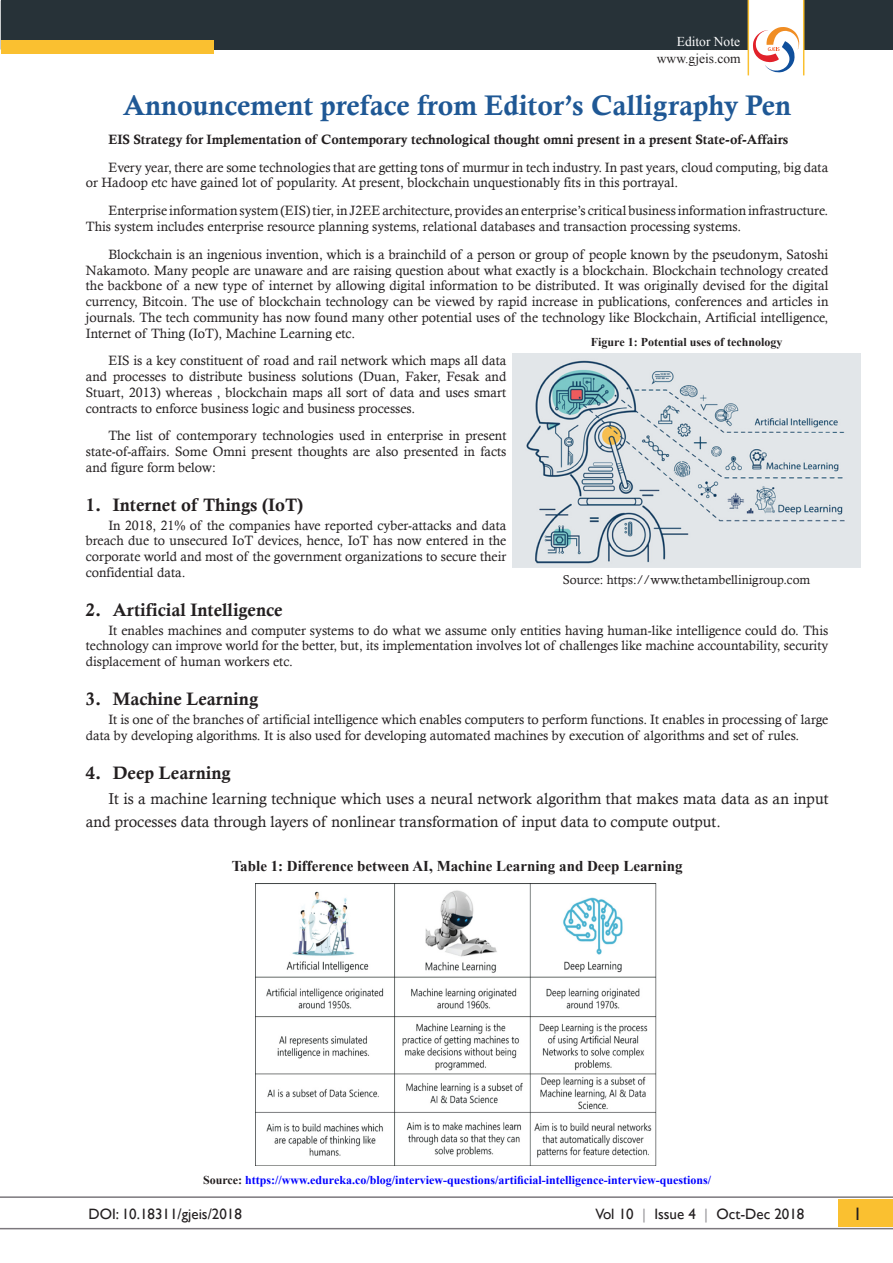
<style>
.page{position:relative;width:893px;height:1263px;background:#fff}
.page>*{position:absolute;margin:0;border:0;box-sizing:border-box;transform-origin:0 0}
.Paragraph_Style_2{font:28.35px "Calis MT Bol";color:#1f5895}
.Paragraph_Style_6{font:18px "Calis MT Bol";color:#231f20}
.t1{font:18px "Gill Sans";color:#231f20}
.Body_text{font:15.75px/22.5px "Calisto";color:#231f20}
.t2{font:700 15px "Times New Roman";color:#231f20}
.t3{font:15px "Gill Sans";color:#231f20}
.Body_text-2{font:13.5px/15.8px "Calisto";color:#231f20;text-align:justify}
.Body_text-3{font:13.5px "Calis MT Bol";color:#231f20}
.t4{font:13.5px "Times New Roman";color:#231f20}
.t5{font:13.5px "Times New Roman";color:#fff}
.Body_text-4{font:12.75px "Calisto";color:#231f20}
.t6{font:700 12px "Times New Roman";color:#00f}
.t7{font:700 12px "Times New Roman";color:#231f20}
.s1{color:#231f20}
.s2{color:#99979b}
</style>
<div class="page">
<div style="left:839px;top:1199px;width:54px;height:27px;background:#fac030"></div>
<hr style="left:0;top:1196px;width:893px;height:2px;background:#7c787d">
<hr style="left:0;top:1228px;width:893px;height:1px;background:#7c787d">
<div style="left:1px;top:0;width:892px;height:50px;background:#273238"></div>
<div style="left:1px;top:40px;width:213px;height:14px;background:#fac030"></div>
<svg style="left:748px;top:0;width:56px;height:76px"></svg>
<img style="left:256px;top:883px;width:401px;height:283px">
<img style="left:513px;top:353px;width:347px;height:215px">
<p class="t5" style="left:677px;top:32px;width:65px">Editor Note</p>
<p class="t4" style="left:657px;top:50px;width:85px">www.gjeis.com</p>
<p class="Paragraph_Style_2" style="left:123px;top:89px;width:670px">Announcement preface from Editor’s Calligraphy Pen</p>
<p class="Body_text-3" style="left:108px;top:132px;width:682px">EIS Strategy for Implementation of Contemporary technological thought omni present in a present State-of-Affairs</p>
<p class="Body_text-2" style="left:86px;top:159px;width:744px;text-indent:23px">Every year, there are some technologies that are getting tons of murmur in tech industry. In past years, cloud computing, big data or Hadoop etc have gained lot of popularity. At present, blockchain unquestionably fits in this portrayal.</p>
<p class="Body_text-2" style="left:86px;top:203px;width:744px;text-indent:23px">Enterprise information system (EIS) tier, in J2EE architecture, provides an enterprise’s critical business information infrastructure.<br>This system includes enterprise resource planning systems, relational databases and transaction processing systems.</p>
<p class="Body_text-2" style="left:86px;top:246px;width:744px;text-indent:23px">Blockchain is an ingenious invention, which is a brainchild of a person or group of people known by the pseudonym, Satoshi Nakamoto. Many people are unaware and are raising question about what exactly is a blockchain. Blockchain technology created the backbone of a new type of internet by allowing digital information to be distributed. It was originally devised for the digital currency, Bitcoin. The use of blockchain technology can be viewed by rapid increase in publications, conferences and articles in journals. The tech community has now found many other potential uses of the technology like Blockchain, Artificial intelligence, Internet of Thing (IoT), Machine Learning etc.</p>
<p class="Body_text-2" style="left:86px;top:353px;width:422px;text-indent:23px">EIS is a key constituent of road and rail network which maps all data and processes to distribute business solutions (Duan, Faker, Fesak and Stuart, 2013) whereas , blockchain maps all sort of data and uses smart contracts to enforce business logic and business processes.</p>
<p class="Body_text-2" style="left:86px;top:428px;width:422px;text-indent:23px">The list of contemporary technologies used in enterprise in present state-of-affairs. Some Omni present thoughts are also presented in facts and figure form below:</p>
<p class="Paragraph_Style_6" style="left:86px;top:494px;width:219px">1. Internet of Things (IoT)</p>
<p class="Body_text-2" style="left:86px;top:517px;width:422px;text-indent:23px">In 2018, 21% of the companies have reported cyber-attacks and data breach due to unsecured IoT devices, hence, IoT has now entered in the corporate world and most of the government organizations to secure their confidential data.</p>
<p class="Paragraph_Style_6" style="left:86px;top:599px;width:198px">2. Artificial Intelligence</p>
<p class="Body_text-2" style="left:86px;top:622px;width:744px;text-indent:23px">It enables machines and computer systems to do what we assume only entities having human-like intelligence could do. This technology can improve world for the better, but, its implementation involves lot of challenges like machine accountability, security displacement of human workers etc.</p>
<p class="Paragraph_Style_6" style="left:86px;top:689px;width:174px">3. Machine Learning</p>
<p class="Body_text-2" style="left:86px;top:711px;width:744px;text-indent:23px">It is one of the branches of artificial intelligence which enables computers to perform functions. It enables in processing of large data by developing algorithms. It is also used for developing automated machines by execution of algorithms and set of rules.</p>
<p class="Paragraph_Style_6" style="left:86px;top:762px;width:146px">4. Deep Learning</p>
<p class="Body_text" style="left:86px;top:787px;width:744px;text-indent:23px">It is a machine learning technique which uses a neural network algorithm that makes mata data as an input and processes data through layers of nonlinear transformation of input data to compute output.</p>
<p class="t2" style="left:232px;top:855px;width:452px">Table 1: Difference between AI, Machine Learning and Deep Learning</p>
<p class="t7" style="left:591px;top:334px;width:193px">Figure 1: Potential uses of technology</p>
<p class="Body_text-4" style="left:563px;top:572px;width:249px">Source: https://www.thetambellinigroup.com</p>
<p class="t6" style="left:203px;top:1171px;width:509px"><span class="s1">Source:</span> https://www.edureka.co/blog/interview-questions/artificial-intelligence-interview-questions/</p>
<p class="t3" style="left:88px;top:1205px;width:155px">DOI: 10.18311/gjeis/2018</p>
<p class="t3" style="left:595px;top:1205px;width:211px">Vol 10 <span class="s2">|</span> Issue 4 <span class="s2">|</span> Oct-Dec 2018</p>
<p class="t1" style="left:853px;top:1203px;width:10px">1</p>
</div>
